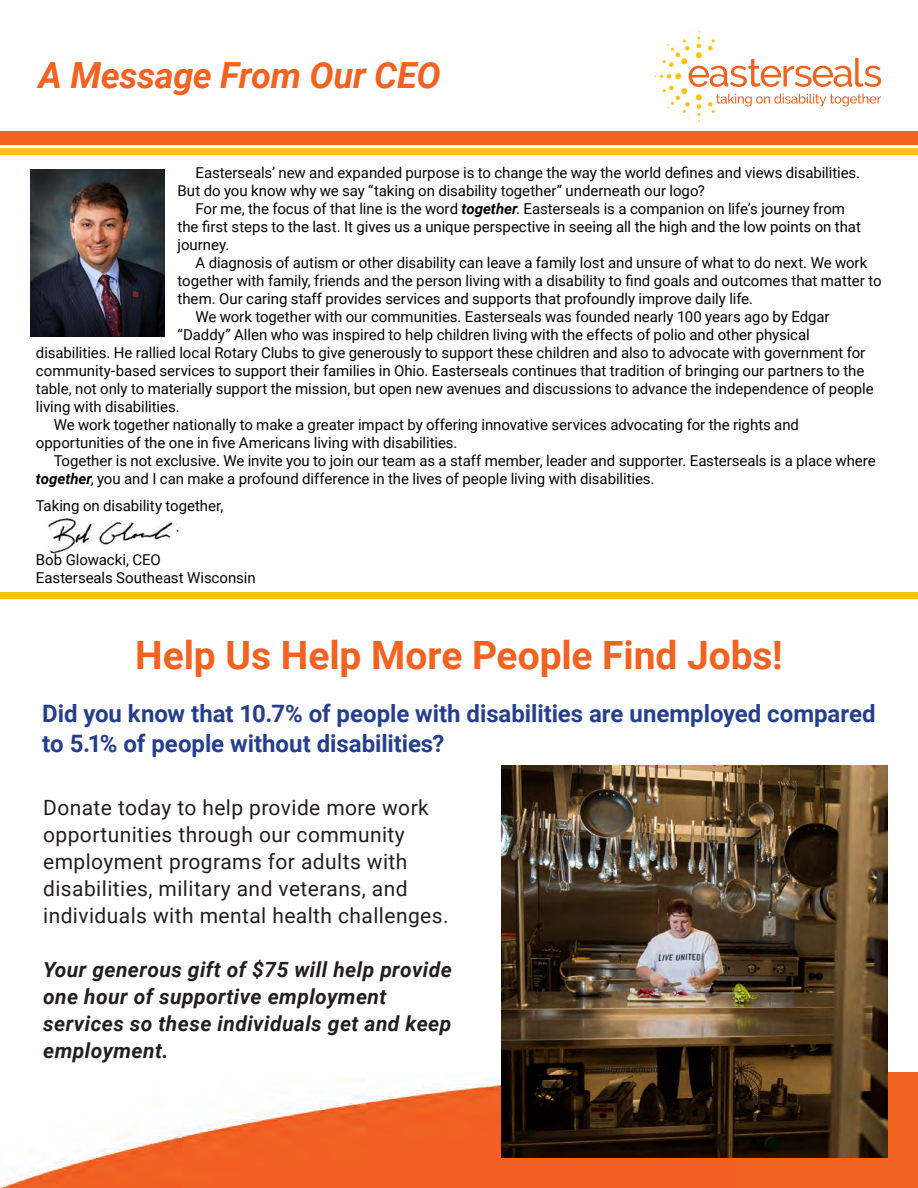
<style>
.page{position:relative;width:918px;height:1188px;background:#fff}
.page>*{position:absolute;margin:0;border:0;box-sizing:border-box;transform-origin:0 0}
.t1{font:700 39px "Roboto";letter-spacing:-.005em;color:#f26221}
.t2{font:italic 700 36px "Roboto";letter-spacing:-.01em;color:#f26221}
.t3{font:700 24px/30px "Roboto";color:#253f8e}
.t4{font:21px/27px "Roboto";letter-spacing:.02em;color:#231f20}
.t5{font:italic 700 21px/27px "Roboto";letter-spacing:.02em;color:#231f20}
.t6{font:15px/18px "Roboto";letter-spacing:-.005em;color:#040503}
.s1{font-weight:700;font-style:italic}
</style>
<div class="page">
<img style="left:47px;top:518px;width:135px;height:39px">
<img style="left:0;top:1072px;width:918px;height:116px">
<img style="left:31px;top:169px;width:133px;height:168px">
<img style="left:501px;top:765px;width:387px;height:393px">
<div style="left:0;top:132px;width:918px;height:13px;background:#f26221"></div>
<div style="left:0;top:148px;width:918px;height:7px;background:#fec210"></div>
<div style="left:0;top:592px;width:918px;height:7px;background:#fec210"></div>
<svg style="left:655px;top:31px;width:226px;height:90px"></svg>
<p class="t2" style="left:39px;top:50px;width:404px">A Message From Our CEO</p>
<p class="t6" style="left:178px;top:163px;width:684px;text-indent:18px">Easterseals’ new and expanded purpose is to change the way the world defines and views disabilities.<br>But do you know why we say “taking on disability together” underneath our logo?</p>
<p class="t6" style="left:178px;top:199px;width:685px;text-indent:18px">For me, the focus of that line is the word <span class="s1">together</span>. Easterseals is a companion on life’s journey from the first steps to the last. It gives us a unique perspective in seeing all the high and the low points on that journey.</p>
<p class="t6" style="left:178px;top:253px;width:705px;text-indent:18px">A diagnosis of autism or other disability can leave a family lost and unsure of what to do next. We work together with family, friends and the person living with a disability to find goals and outcomes that matter to them. Our caring staff provides services and supports that profoundly improve daily life.</p>
<p class="t6" style="left:195px;top:307px;width:636px">We work together with our communities. Easterseals was founded nearly 100 years ago by Edgar</p>
<p class="t6" style="left:178px;top:325px;width:634px">“Daddy” Allen who was inspired to help children living with the effects of polio and other physical</p>
<p class="t6" style="left:36px;top:343px;width:831px">disabilities. He rallied local Rotary Clubs to give generously to support these children and also to advocate with government for</p>
<p class="t6" style="left:36px;top:361px;width:830px">community-based services to support their families in Ohio. Easterseals continues that tradition of bringing our partners to the</p>
<p class="t6" style="left:36px;top:379px;width:839px">table, not only to materially support the mission, but open new avenues and discussions to advance the independence of people</p>
<p class="t6" style="left:36px;top:397px;width:145px">living with disabilities.</p>
<p class="t6" style="left:36px;top:415px;width:765px;text-indent:18px">We work together nationally to make a greater impact by offering innovative services advocating for the rights and opportunities of the one in five Americans living with disabilities.</p>
<p class="t6" style="left:36px;top:451px;width:841px;text-indent:18px">Together is not exclusive. We invite you to join our team as a staff member, leader and supporter. Easterseals is a place where <span class="s1">together</span>, you and I can make a profound difference in the lives of people living with disabilities.</p>
<p class="t6" style="left:36px;top:496px;width:189px">Taking on disability together,</p>
<p class="t6" style="left:36px;top:550px;width:221px">Bob Glowacki, CEO<br>Easterseals Southeast Wisconsin</p>
<p class="t1" style="left:135px;top:628px;width:649px">Help Us Help More People Find Jobs!</p>
<p class="t3" style="left:42px;top:697px;width:835px">Did you know that 10.7% of people with disabilities are unemployed compared to 5.1% of people without disabilities?</p>
<p class="t4" style="left:43px;top:794px;width:407px">Donate today to help provide more work opportunities through our community employment programs for adults with disabilities, military and veterans, and individuals with mental health challenges.</p>
<p class="t5" style="left:43px;top:956px;width:410px">Your generous gift of $75 will help provide one hour of supportive employment services so these individuals get and keep employment.</p>
</div>
